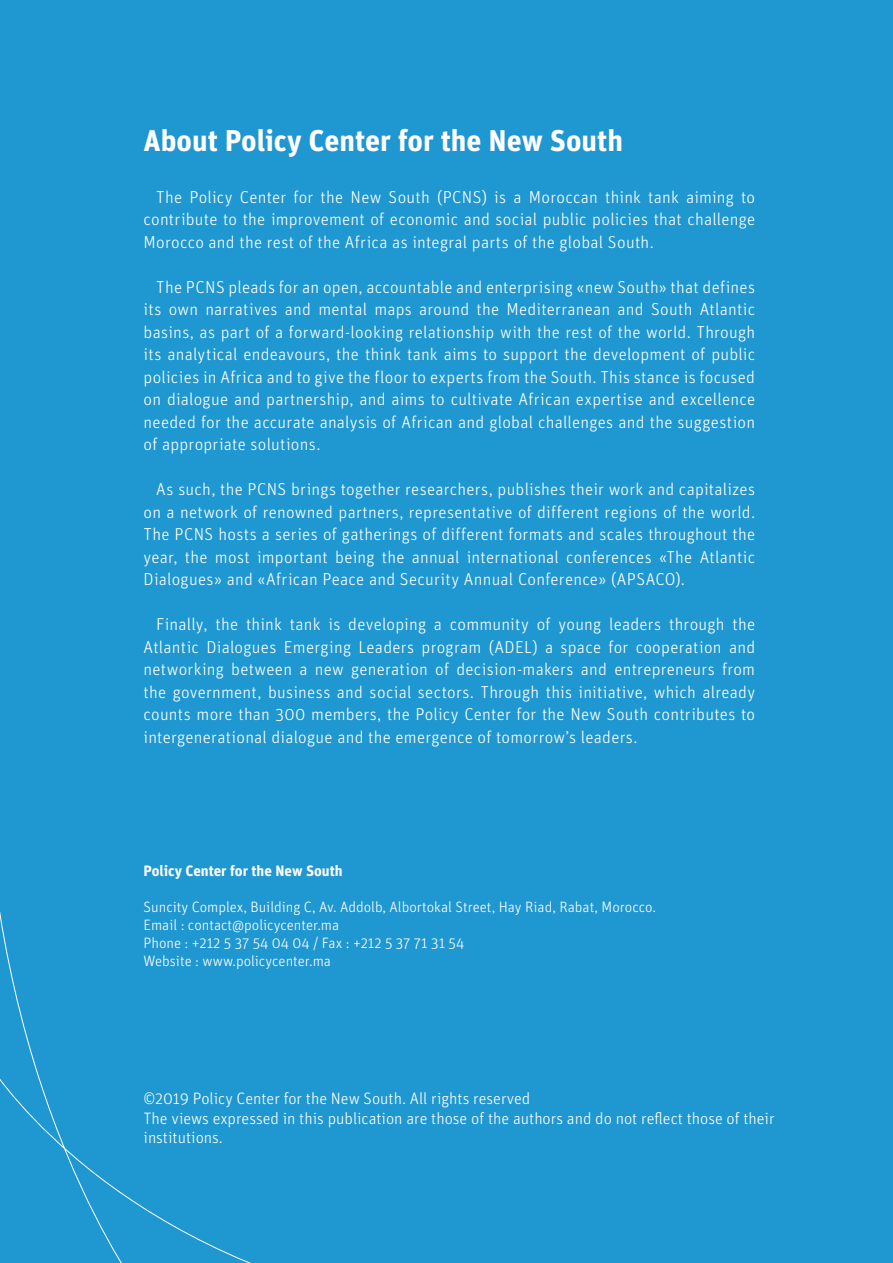
<style>
.page{position:relative;width:893px;height:1263px;background:#1f97d0}
.page>*{position:absolute;margin:0;border:0;box-sizing:border-box;transform-origin:0 0}
.t1{font:700 30px "Unit Pro";color:#fff}
.t2{font:300 17.25px/22.5px "Unit Pro";letter-spacing:.015em;color:#fff;text-align:justify}
.t3{font:300 16.5px/19.8px "Unit Pro";color:#fff}
.t4{font:300 15px/18px "Unit Pro";color:#fff}
.t5{font:700 15px "Unit Pro";color:#fff}
</style>
<div class="page">
<svg style="left:0;top:911px;width:251px;height:352px"></svg>
<h1 class="t1" style="left:144px;top:121px;width:481px">About Policy Center for the New South</h1>
<p class="t2" style="left:144px;top:185px;width:613px;text-indent:13px">The Policy Center for the New South (PCNS) is a Moroccan think tank aiming to contribute to the improvement of economic and social public policies that challenge Morocco and the rest of the Africa as integral parts of the global South.</p>
<p class="t2" style="left:144px;top:275px;width:613px;text-indent:13px">The PCNS pleads for an open, accountable and enterprising «new South» that defines its own narratives and mental maps around the Mediterranean and South Atlantic basins, as part of a forward-looking relationship with the rest of the world. Through its analytical endeavours, the think tank aims to support the development of public policies in Africa and to give the floor to experts from the South. This stance is focused on dialogue and partnership, and aims to cultivate African expertise and excellence needed for the accurate analysis of African and global challenges and the suggestion of appropriate solutions.</p>
<p class="t2" style="left:144px;top:478px;width:613px;text-indent:13px">As such, the PCNS brings together researchers, publishes their work and capitalizes on a network of renowned partners, representative of different regions of the world.<br>The PCNS hosts a series of gatherings of different formats and scales throughout the year, the most important being the annual international conferences «The Atlantic Dialogues» and «African Peace and Security Annual Conference» (APSACO).</p>
<p class="t2" style="left:144px;top:613px;width:613px;text-indent:13px">Finally, the think tank is developing a community of young leaders through the Atlantic Dialogues Emerging Leaders program (ADEL) a space for cooperation and networking between a new generation of decision-makers and entrepreneurs from the government, business and social sectors. Through this initiative, which already counts more than 300 members, the Policy Center for the New South contributes to intergenerational dialogue and the emergence of tomorrow’s leaders.</p>
<p class="t5" style="left:144px;top:861px;width:201px">Policy Center for the New South</p>
<p class="t4" style="left:144px;top:898px;width:514px">Suncity Complex, Building C, Av. Addolb, Albortokal Street, Hay Riad, Rabat, Morocco.<br>Email : contact@policycenter.ma<br>Phone : +212 5 37 54 04 04 / Fax : +212 5 37 71 31 54<br>Website : www.policycenter.ma</p>
<p class="t3" style="left:144px;top:1088px;width:633px">©2019 Policy Center for the New South. All rights reserved<br>The views expressed in this publication are those of the authors and do not reflect those of their institutions.</p>
</div>
